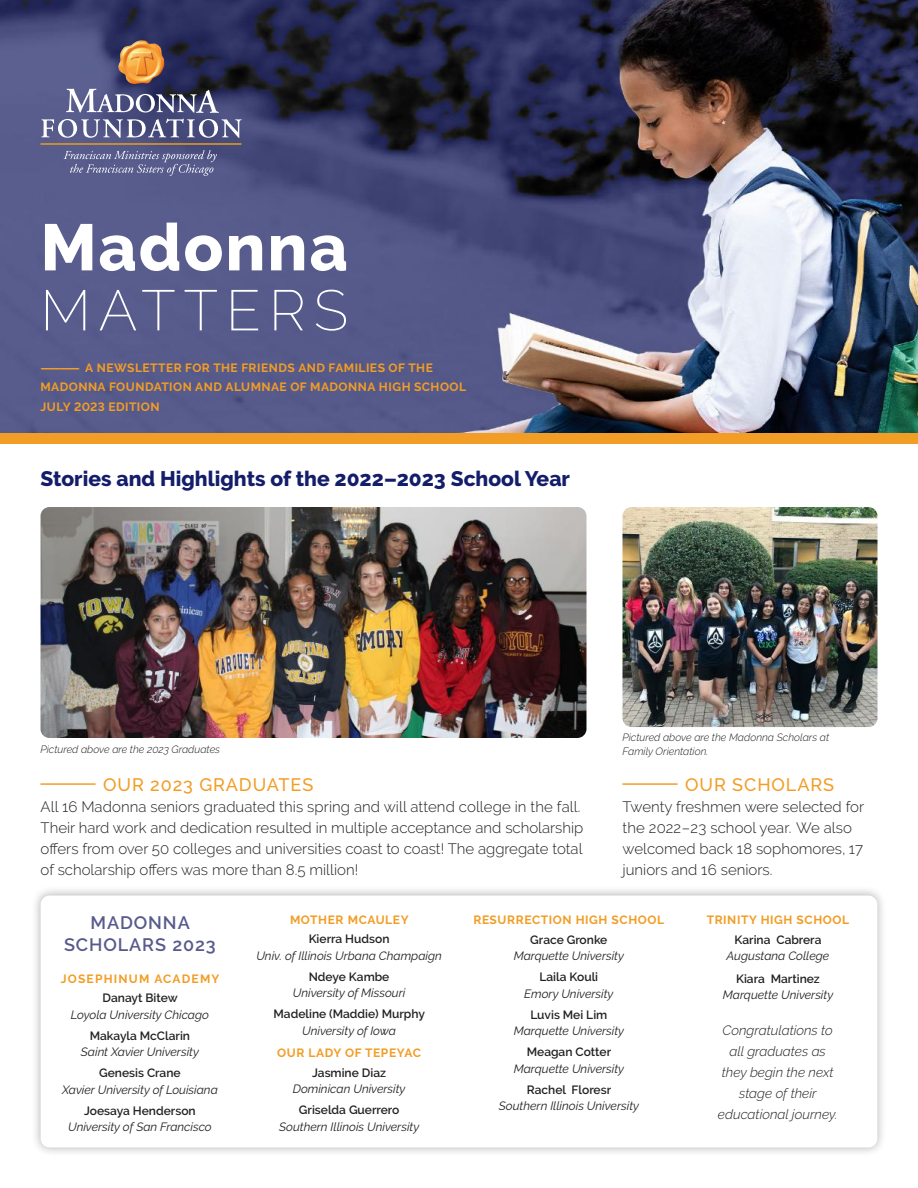
<style>
.page{position:relative;width:918px;height:1188px;background:#fff}
.page>*{position:absolute;margin:0;border:0;box-sizing:border-box;transform-origin:0 0}
.t1{font:800 65.4px "Raleway";letter-spacing:.03em;color:#fff}
.t2{font:200 57px "Raleway";letter-spacing:.14em;color:#fff}
.Section_Titles{font:800 21px "Raleway";color:#131d6a}
.Subtitle{font:500 18px "Raleway";letter-spacing:.05em;color:#f29d25}
.Subtitle-2{font:600 18px/22.5px "Raleway";letter-spacing:.05em;color:#575b8c;text-align:center}
.Newletter_Body_Copy{font:300 15px/21px "Raleway";color:#231f20}
.t3{font:italic 300 13.5px/21px "Raleway";color:#231f20;text-align:center}
.t4{font:italic 12px "Raleway";color:#231f20}
.t5{font:600 12px "Raleway";color:#231f20}
.t6{font:700 12px/19.5px "Raleway";letter-spacing:.045em;color:#f29d25}
.t7{font:700 12px "Raleway";letter-spacing:.1em;color:#f29d25}
.t8{font:italic 300 10.5px/13.5px "Raleway";color:#231f20}
</style>
<div class="page">
<div style="left:31px;top:886px;width:856px;height:271px;background:#231f20;opacity:.35"></div>
<div style="left:41px;top:896px;width:836px;height:252px;background:#fff;border-radius:9px"></div>
<img style="left:0;top:0;width:918px;height:434px">
<div style="left:0;top:434px;width:918px;height:10px;background:#f29d25"></div>
<svg style="left:64px;top:150px;width:153px;height:26px;background:#6c6f99"></svg>
<svg style="left:66px;top:89px;width:153px;height:24px"></svg>
<svg style="left:41px;top:119px;width:201px;height:19px"></svg>
<hr style="left:40px;top:143px;width:201px;height:2px;background:#e89e21">
<img style="left:118px;top:40px;width:46px;height:44px">
<img style="left:40px;top:507px;width:546px;height:231px">
<img style="left:622px;top:507px;width:256px;height:220px">
<p class="t1" style="left:40px;top:210px;width:309px">Madonna</p>
<p class="t2" style="left:40px;top:277px;width:309px">MATTERS</p>
<p class="t6" style="left:40px;top:358px;width:427px">———— A NEWSLETTER FOR THE FRIENDS AND FAMILIES OF THE<br>MADONNA FOUNDATION AND ALUMNAE OF MADONNA HIGH SCHOOL<br>JULY 2023 EDITION</p>
<p class="Section_Titles" style="left:40px;top:467px;width:531px">Stories and Highlights of the 2022–2023 School Year</p>
<p class="t8" style="left:40px;top:743px;width:181px">Pictured above are the 2023 Graduates</p>
<p class="Subtitle" style="left:39px;top:774px;width:275px">———— OUR 2023 GRADUATES</p>
<p class="Newletter_Body_Copy" style="left:41px;top:796px;width:544px">All 16 Madonna seniors graduated this spring and will attend college in the fall.<br>Their hard work and dedication resulted in multiple acceptance and scholarship offers from over 50 colleges and universities coast to coast! The aggregate total of scholarship offers was more than 8.5 million!</p>
<p class="t8" style="left:622px;top:731px;width:208px">Pictured above are the Madonna Scholars at<br>Family Orientation.</p>
<p class="Subtitle" style="left:621px;top:774px;width:214px">———— OUR SCHOLARS</p>
<p class="Newletter_Body_Copy" style="left:623px;top:796px;width:243px">Twenty freshmen were selected for the 2022–23 school year. We also welcomed back 18 sophomores, 17 juniors and 16 seniors.</p>
<p class="t6" style="left:290px;top:910px;width:120px">MOTHER MCAULEY</p>
<p class="t5" style="left:309px;top:932px;width:82px">Kierra Hudson</p>
<p class="t4" style="left:256px;top:949px;width:187px">Univ. of Illinois Urbana Champaign</p>
<p class="t5" style="left:309px;top:970px;width:82px">Ndeye Kambe</p>
<p class="t4" style="left:293px;top:986px;width:114px">University of Missouri</p>
<p class="t5" style="left:274px;top:1007px;width:153px">Madeline (Maddie) Murphy</p>
<p class="t4" style="left:302px;top:1024px;width:96px">University of Iowa</p>
<p class="t6" style="left:277px;top:1043px;width:145px">OUR LADY OF TEPEYAC</p>
<p class="t5" style="left:312px;top:1066px;width:75px">Jasmine Diaz</p>
<p class="t4" style="left:293px;top:1082px;width:114px">Dominican University</p>
<p class="t5" style="left:299px;top:1103px;width:102px">Griselda Guerrero</p>
<p class="t4" style="left:279px;top:1120px;width:142px">Southern Illinois University</p>
<p class="Subtitle-2" style="left:64px;top:911px;width:153px">MADONNA<br>SCHOLARS 2023</p>
<p class="t6" style="left:707px;top:910px;width:144px">TRINITY HIGH SCHOOL</p>
<p class="t6" style="left:473px;top:910px;width:192px">RESURRECTION HIGH SCHOOL</p>
<p class="t5" style="left:530px;top:932px;width:79px">Grace Gronke</p>
<p class="t4" style="left:514px;top:949px;width:112px">Marquette University</p>
<p class="t5" style="left:540px;top:970px;width:60px">Laila Kouli</p>
<p class="t4" style="left:524px;top:986px;width:91px">Emory University</p>
<p class="t5" style="left:530px;top:1007px;width:78px">Luvis Mei Lim</p>
<p class="t4" style="left:514px;top:1024px;width:112px">Marquette University</p>
<p class="t5" style="left:527px;top:1045px;width:86px">Meagan Cotter</p>
<p class="t4" style="left:514px;top:1061px;width:112px">Marquette University</p>
<p class="t5" style="left:527px;top:1082px;width:86px">Rachel Floresr</p>
<p class="t4" style="left:499px;top:1099px;width:142px">Southern Illinois University</p>
<p class="t5" style="left:735px;top:932px;width:88px">Karina Cabrera</p>
<p class="t4" style="left:727px;top:949px;width:104px">Augustana College</p>
<p class="t5" style="left:736px;top:971px;width:85px">Kiara Martinez</p>
<p class="t4" style="left:723px;top:988px;width:112px">Marquette University</p>
<p class="t7" style="left:61px;top:971px;width:160px">JOSEPHINUM ACADEMY</p>
<p class="t5" style="left:102px;top:991px;width:77px">Danayt Bitew</p>
<p class="t4" style="left:71px;top:1007px;width:140px">Loyola University Chicago</p>
<p class="t5" style="left:90px;top:1028px;width:102px">Makayla McClarin</p>
<p class="t4" style="left:81px;top:1045px;width:120px">Saint Xavier University</p>
<p class="t5" style="left:99px;top:1066px;width:83px">Genesis Crane</p>
<p class="t4" style="left:62px;top:1082px;width:157px">Xavier University of Louisiana</p>
<p class="t5" style="left:84px;top:1103px;width:113px">Joesaya Henderson</p>
<p class="t4" style="left:68px;top:1120px;width:145px">University of San Francisco</p>
<p class="t3" style="left:718px;top:1020px;width:121px">Congratulations to all graduates as they begin the next stage of their educational journey.</p>
</div>
